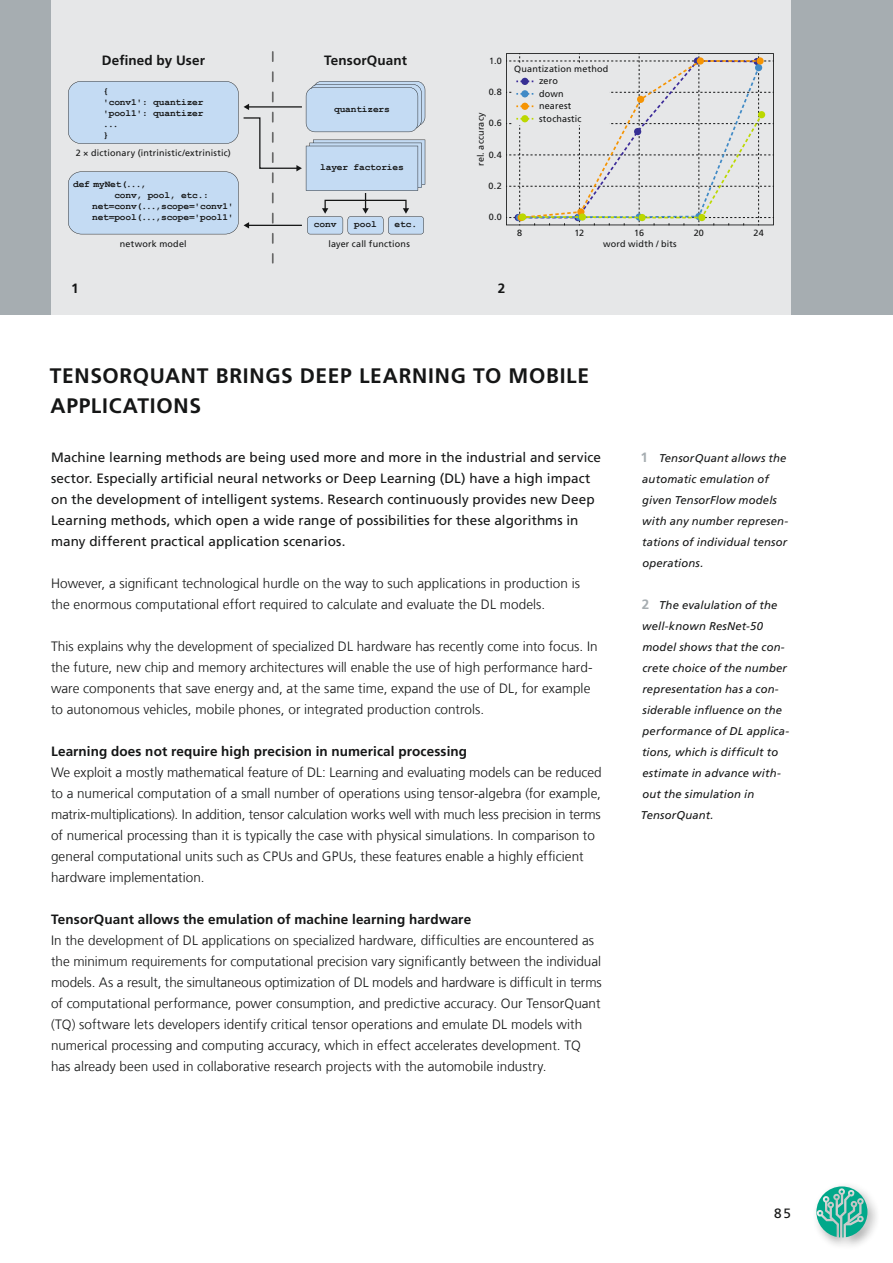
<style>
.page{position:relative;width:893px;height:1263px;background:#fff}
.page>*{position:absolute;margin:0;border:0;box-sizing:border-box;transform-origin:0 0}
.t1{font:700 21px/30px "Frutiger LT Com";letter-spacing:.035em;color:#151616}
.t2{font:300 13.5px/21px "Frutiger LT Com";color:#151616}
.t3{font:13.5px/21px "Frutiger LT Com";letter-spacing:.005em;color:#151616}
.t4{font:700 13.5px "Frutiger LT Com";letter-spacing:.01em;color:#151616}
.t5{font:italic 11.25px/21px "Frutiger LT Com";letter-spacing:.015em;color:#151616}
.t6{font:700 9.45px/11.1px "Courier New";letter-spacing:-.015em;color:#151616}
.t7{font:9.3px/12.5px "Frutiger LT Com";letter-spacing:.02em;color:#151616;scale:.96 1}
.t8{font:9px "Frutiger LT Com";letter-spacing:.02em;color:#151616}
.s1{font-weight:700;font-style:normal;font-size:13.5px;color:#a6adb1}
</style>
<div class="page">
<div style="left:0;top:0;width:893px;height:315px;background:#a6adb1"></div>
<div style="left:51px;top:0;width:740px;height:315px;background:#e6e7e8"></div>
<div style="left:812px;top:1181px;width:69px;height:69px;background:#151616;opacity:.4"></div>
<svg style="left:816px;top:1186px;width:51px;height:51px;background:#6ac0b1"></svg>
<svg style="left:68px;top:52px;width:357px;height:211px"></svg>
<svg style="left:506px;top:53px;width:268px;height:172px"></svg>
<div style="left:521px;top:115px;width:7px;height:7px;background:#bcd800;border-radius:50%"></div>
<p class="t4" style="left:102px;top:52px;width:105px">Defined by User</p>
<p class="t4" style="left:324px;top:52px;width:85px">TensorQuant</p>
<p class="t6" style="left:103px;top:85px;width:102px">{<br>'conv1': quantizer 'pool1': quantizer ...<br>}</p>
<p class="t8" style="left:76px;top:148px;width:157px">2 × dictionary (intrinistic/extrinistic)</p>
<p class="t6" style="left:73px;top:178px;width:74px">def myNet(...,</p>
<p class="t6" style="left:114px;top:189px;width:96px">conv, pool, etc.:</p>
<p class="t6" style="left:92px;top:200px;width:143px">net=conv(...,scope='conv1'</p>
<p class="t6" style="left:92px;top:212px;width:143px">net=pool(...,scope='pool1'</p>
<p class="t8" style="left:120px;top:238px;width:68px">network model</p>
<p class="t6" style="left:334px;top:103px;width:57px">quantizers</p>
<p class="t6" style="left:320px;top:162px;width:85px">layer factories</p>
<p class="t6" style="left:314px;top:219px;width:24px">conv</p>
<p class="t6" style="left:354px;top:219px;width:24px">pool</p>
<p class="t6" style="left:395px;top:219px;width:24px">etc.</p>
<p class="t8" style="left:328px;top:238px;width:83px">layer call functions</p>
<p class="t8" style="left:489px;top:55px;width:14px">1.0</p>
<p class="t8" style="left:489px;top:87px;width:15px">0.8</p>
<p class="t8" style="left:475px;top:166px;width:55px;rotate:-90deg">rel. accuracy</p>
<p class="t8" style="left:489px;top:118px;width:14px">0.6</p>
<p class="t8" style="left:489px;top:149px;width:14px">0.4</p>
<p class="t8" style="left:489px;top:180px;width:15px">0.2</p>
<p class="t8" style="left:489px;top:212px;width:14px">0.0</p>
<p class="t8" style="left:514px;top:64px;width:96px">Quantization method</p>
<p class="t7" style="left:539px;top:75px;width:46px">zero down nearest stochastic</p>
<p class="t8" style="left:517px;top:227px;width:7px">8</p>
<p class="t8" style="left:575px;top:227px;width:11px">12</p>
<p class="t8" style="left:634px;top:227px;width:11px">16</p>
<p class="t8" style="left:694px;top:227px;width:12px">20</p>
<p class="t8" style="left:753px;top:227px;width:12px">24</p>
<p class="t8" style="left:603px;top:238px;width:75px">word width / bits</p>
<p class="t4" style="left:71px;top:281px;width:9px">1</p>
<p class="t4" style="left:498px;top:281px;width:9px">2</p>
<h1 class="t1" style="left:50px;top:361px;width:541px">TENSORQUANT BRINGS DEEP LEARNING TO MOBILE<br>APPLICATIONS</h1>
<p class="t3" style="left:51px;top:446px;width:552px">Machine learning methods are being used more and more in the industrial and service sector. Especially artificial neural networks or Deep Learning (DL) have a high impact on the development of intelligent systems. Research continuously provides new Deep Learning methods, which open a wide range of possibilities for these algorithms in many different practical application scenarios.</p>
<p class="t2" style="left:51px;top:573px;width:530px">However, a significant technological hurdle on the way to such applications in production is the enormous computational effort required to calculate and evaluate the DL models.</p>
<p class="t2" style="left:51px;top:636px;width:548px">This explains why the development of specialized DL hardware has recently come into focus. In the future, new chip and memory architectures will enable the use of high performance hard&shy;ware components that save energy and, at the same time, expand the use of DL, for example to autonomous vehicles, mobile phones, or integrated production controls.</p>
<p class="t4" style="left:51px;top:743px;width:418px">Learning does not require high precision in numerical processing</p>
<p class="t2" style="left:51px;top:762px;width:552px">We exploit a mostly mathematical feature of DL: Learning and evaluating models can be reduced to a numerical computation of a small number of operations using tensor-algebra (for example, matrix-multiplications). In addition, tensor calculation works well with much less precision in terms of numerical processing than it is typically the case with physical simulations. In comparison to general computational units such as CPUs and GPUs, these features enable a highly efficient hardware implementation.</p>
<p class="t4" style="left:51px;top:911px;width:422px">TensorQuant allows the emulation of machine learning hardware</p>
<p class="t2" style="left:51px;top:930px;width:552px">In the development of DL applications on specialized hardware, difficulties are encountered as the minimum requirements for computational precision vary significantly between the individual models. As a result, the simultaneous optimization of DL models and hardware is difficult in terms of computational performance, power consumption, and predictive accuracy. Our TensorQuant (TQ) software lets developers identify critical tensor operations and emulate DL models with numerical processing and computing accuracy, which in effect accelerates development. TQ has already been used in collaborative research projects with the automobile industry.</p>
<p class="t5" style="left:640px;top:447px;width:149px"><span class="s1">1</span> TensorQuant allows the automatic emulation of given TensorFlow models with any number represen&shy;tations of individual tensor operations.</p>
<p class="t5" style="left:641px;top:594px;width:150px"><span class="s1">2</span> The evalulation of the well-known ResNet-50 model shows that the con&shy;crete choice of the number representation has a con&shy;siderable influence on the performance of DL applica&shy;tions, which is difficult to estimate in advance with&shy;out the simulation in<br>TensorQuant.</p>
<p class="t3" style="left:774px;top:1202px;width:18px">85</p>
</div>
